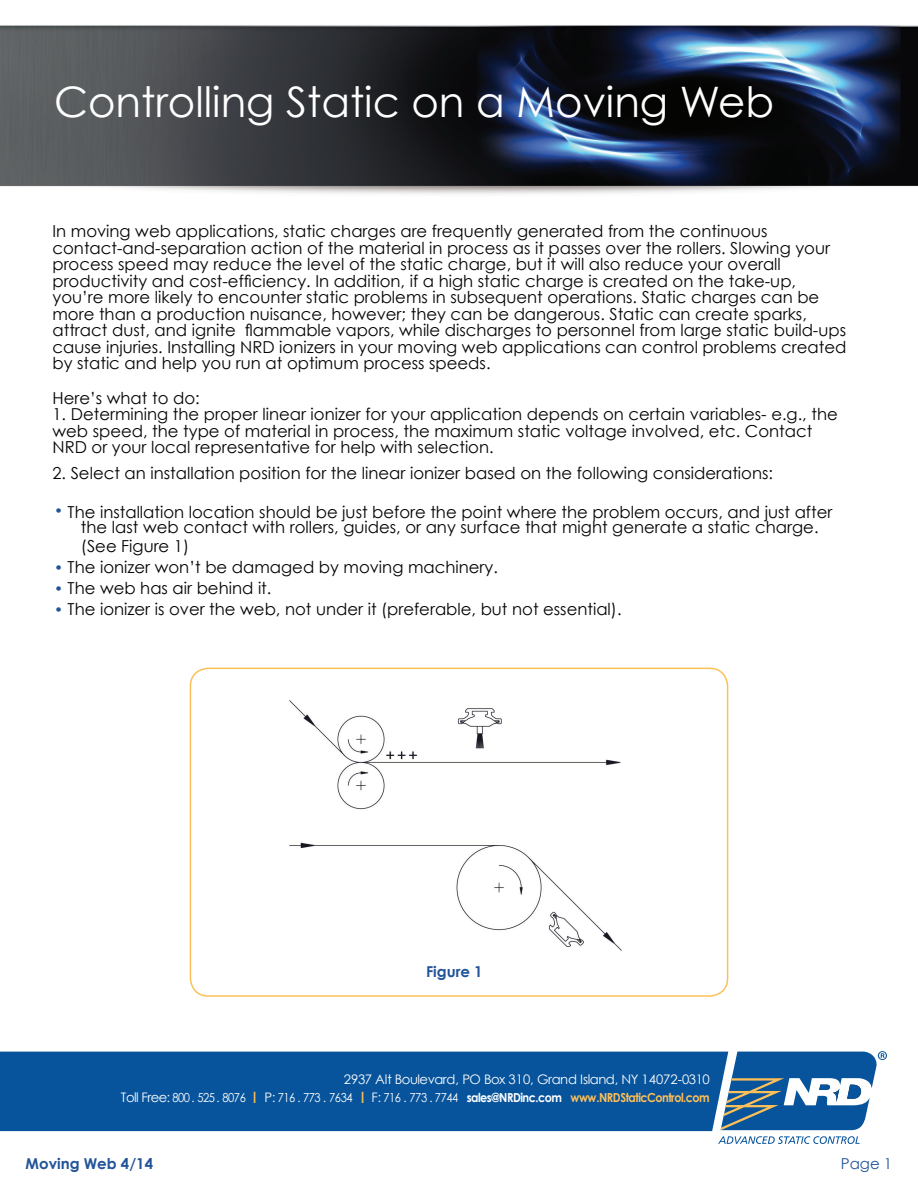
<style>
.page{position:relative;width:918px;height:1188px;background:#fff}
.page>*{position:absolute;margin:0;border:0;box-sizing:border-box;transform-origin:0 0}
.t1{font:42px "Century Gothic";color:#fff}
.t2{font:16.5px/16.5px "Century Gothic";color:#040503}
.t3{font:700 15px "Century Gothic";color:#215499}
.t4{font:15px "Century Gothic";color:#215499}
.t5{font:13.2px "Century Gothic";letter-spacing:-.04em;color:#fff}
.t6{font:12.45px "Century Gothic";letter-spacing:-.045em;color:#fff;scale:.9 1}
.s1{font-size:15px;color:#215499}
.s2{font-size:13.2px}
.s3{font-weight:700;font-size:15.6px;color:#fdbf57}
.s4{font-weight:700}
.s5{font-weight:700;color:#fdbf57}
</style>
<div class="page">
<div style="left:190px;top:668px;width:538px;height:329px;border:2px solid #fdc056;border-radius:18px"></div>
<img style="left:0;top:25px;width:918px;height:169px">
<img style="left:289px;top:700px;width:333px;height:251px">
<svg style="left:721px;top:1051px;width:166px;height:79px"></svg>
<svg style="left:718px;top:1136px;width:142px;height:8px"></svg>
<div style="left:0;top:1052px;width:728px;height:79px;background:#07549c"></div>
<p class="t1" style="left:54px;top:76px;width:722px">Controlling Static on a Moving Web</p>
<p class="t2" style="left:52px;top:223px;width:795px">In moving web applications, static charges are frequently generated from the continuous contact-and-separation action of the material in process as it passes over the rollers. Slowing your process speed may reduce the level of the static charge, but it will also reduce your overall productivity and cost-efficiency. In addition, if a high static charge is created on the take-up, you’re more likely to encounter static problems in subsequent operations. Static charges can be more than a production nuisance, however; they can be dangerous. Static can create sparks, attract dust, and ignite flammable vapors, while discharges to personnel from large static build-ups cause injuries. Installing NRD ionizers in your moving web applications can control problems created by static and help you run at optimum process speeds.</p>
<p class="t2" style="left:52px;top:389px;width:149px">Here’s what to do:</p>
<p class="t2" style="left:52px;top:406px;width:787px">1. Determining the proper linear ionizer for your application depends on certain variables- e.g., the web speed, the type of material in process, the maximum static voltage involved, etc. Contact<br>NRD or your local representative for help with selection.</p>
<p class="t2" style="left:52px;top:464px;width:722px">2. Select an installation position for the linear ionizer based on the following considerations:</p>
<p class="t2" style="left:81px;top:504px;width:753px;line-height:15px;text-indent:-27px"><span class="s1">•</span> The installation location should be just before the point where the problem occurs, and just after the last web contact with rollers, guides, or any surface that might generate a static charge.</p>
<p class="t2" style="left:81px;top:538px;width:110px">(See Figure 1)</p>
<p class="t2" style="left:54px;top:559px;width:445px"><span class="s1">•</span> The ionizer won’t be damaged by moving machinery.</p>
<p class="t2" style="left:54px;top:580px;width:219px"><span class="s1">•</span> The web has air behind it.</p>
<p class="t2" style="left:54px;top:601px;width:569px"><span class="s1">•</span> The ionizer is over the web, not under it (preferable, but not essential).</p>
<p class="t3" style="left:426px;top:962px;width:58px">Figure 1</p>
<p class="t5" style="left:344px;top:1071px;width:367px">2937 Alt Boulevard, PO Box 310, Grand Island, NY 14072-0310</p>
<p class="t6" style="left:121px;top:1090px;width:656px"><span class="s2">Toll Free:</span> 800 . 525 . 8076 <span class="s3">I</span> <span class="s2">P:</span> 716 . 773 . 7634 <span class="s3">I</span> <span class="s2">F:</span> 716 . 773 . 7744 <span class="s4">sales@NRDinc.com</span> <span class="s5">www.NRDStaticControl.com</span></p>
<p class="t3" style="left:26px;top:1154px;width:129px">Moving Web 4/14</p>
<p class="t4" style="left:841px;top:1155px;width:53px">Page 1</p>
</div>
